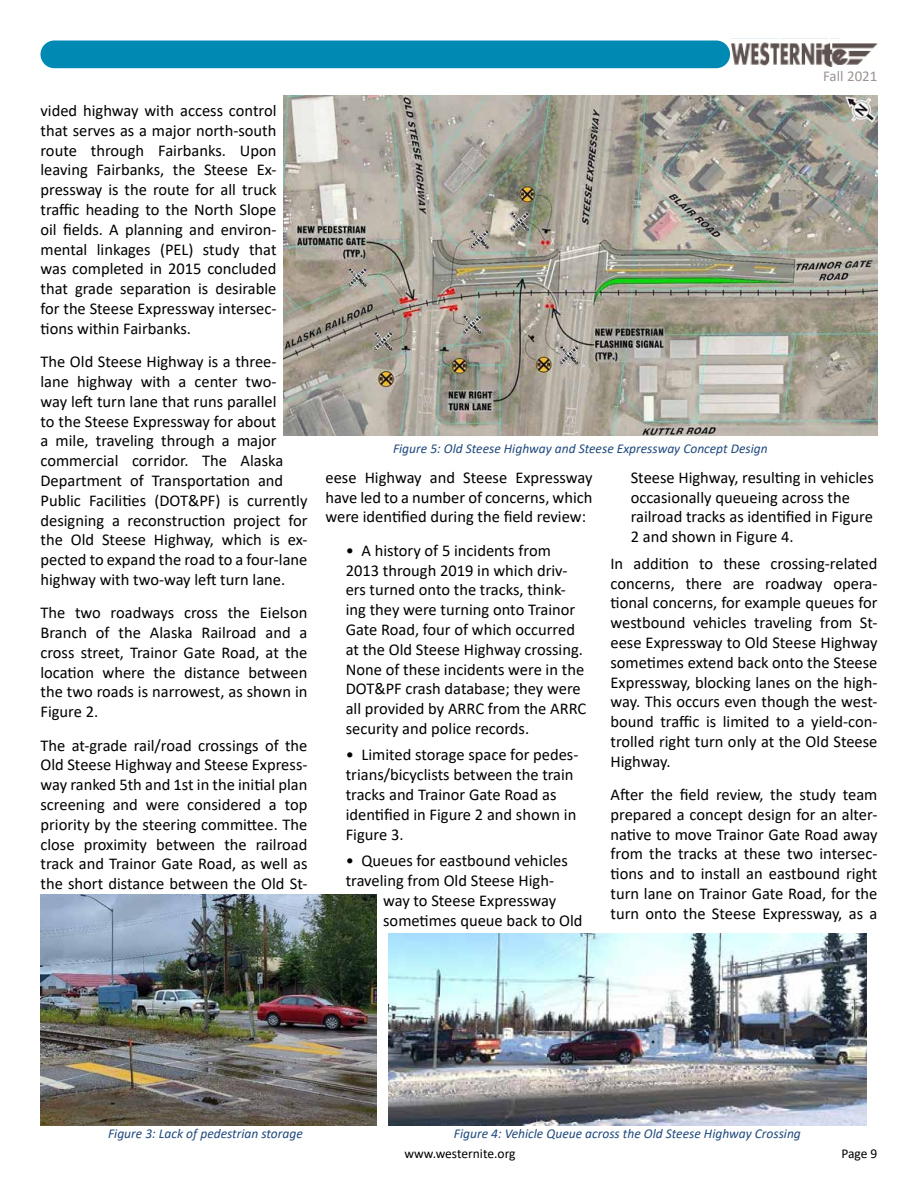
<style>
.page{position:relative;width:918px;height:1188px;background:#fff}
.page>*{position:absolute;margin:0;border:0;box-sizing:border-box;transform-origin:0 0}
.t1{font:16.5px/19.8px "Calibri";color:#000;text-align:justify}
.t2{font:15px "Calibri";color:#9d9493}
.t3{font:italic 13.5px "Calibri";color:#1f497d}
.t4{font:13.5px "Calibri";color:#000}
</style>
<div class="page">
<div style="left:41px;top:40px;width:689px;height:28px;background:#008ab3;border-radius:14px"></div>
<img style="left:732px;top:42px;width:146px;height:25px">
<img style="left:41px;top:895px;width:335px;height:231px">
<img style="left:284px;top:95px;width:594px;height:341px">
<img style="left:389px;top:933px;width:477px;height:193px">
<p class="t1" style="left:40px;top:100px;width:238px">vided highway with access control that serves as a major north-south route through Fairbanks. Upon leaving Fairbanks, the Steese Ex&shy;pressway is the route for all truck traffic heading to the North Slope oil fields. A planning and environ&shy;mental linkages (PEL) study that was completed in 2015 concluded that grade separation is desirable for the Steese Expressway intersec&shy;tions within Fairbanks.</p>
<p class="t1" style="left:40px;top:351px;width:269px;text-align:left">The Old Steese Highway is a three&shy;lane highway with a center two-<br>way left turn lane that runs parallel<br>to the Steese Expressway for about<br>a mile, traveling through a major commercial corridor. The Alaska Department of Transportation and Public Facilities (DOT&amp;PF) is currently designing a reconstruction project for the Old Steese Highway, which is ex&shy;pected to expand the road to a four-lane highway with two-way left turn lane.</p>
<p class="t1" style="left:40px;top:602px;width:269px">The two roadways cross the Eielson Branch of the Alaska Railroad and a cross street, Trainor Gate Road, at the location where the distance between the two roads is narrowest, as shown in Figure 2.</p>
<p class="t1" style="left:40px;top:735px;width:269px">The at-grade rail/road crossings of the Old Steese Highway and Steese Express&shy;way ranked 5th and 1st in the initial plan screening and were considered a top priority by the steering committee. The close proximity between the railroad track and Trainor Gate Road, as well as the short distance between the Old St-</p>
<p class="t2" style="left:823px;top:66px;width:56px">Fall 2021</p>
<p class="t3" style="left:393px;top:439px;width:376px">Figure 5: Old Steese Highway and Steese Expressway Concept Design</p>
<p class="t1" style="left:326px;top:467px;width:269px">eese Highway and Steese Expressway have led to a number of concerns, which were identified during the field review:</p>
<p class="t1" style="left:346px;top:540px;width:242px;text-align:left">• A history of 5 incidents from<br>2013 through 2019 in which driv&shy;ers turned onto the tracks, think&shy;ing they were turning onto Trainor<br>Gate Road, four of which occurred at the Old Steese Highway crossing.<br>None of these incidents were in the<br>DOT&amp;PF crash database; they were all provided by ARRC from the ARRC security and police records.</p>
<p class="t1" style="left:346px;top:745px;width:234px;text-align:left">• Limited storage space for pedes&shy;trians/bicyclists between the train tracks and Trainor Gate Road as identified in Figure 2 and shown in<br>Figure 3.</p>
<p class="t1" style="left:346px;top:850px;width:224px">• Queues for eastbound vehicles</p>
<p class="t1" style="left:346px;top:870px;width:210px">traveling from Old Steese High-</p>
<p class="t1" style="left:383px;top:890px;width:175px">way to Steese Expressway</p>
<p class="t1" style="left:383px;top:910px;width:201px">sometimes queue back to Old</p>
<p class="t1" style="left:631px;top:467px;width:245px;text-align:left">Steese Highway, resulting in vehicles occasionally queueing across the railroad tracks as identified in Figure 2 and shown in Figure 4.</p>
<p class="t1" style="left:610px;top:553px;width:269px">In addition to these crossing-related concerns, there are roadway opera&shy;tional concerns, for example queues for westbound vehicles traveling from St&shy;eese Expressway to Old Steese Highway sometimes extend back onto the Steese Expressway, blocking lanes on the high&shy;way. This occurs even though the west&shy;bound traffic is limited to a yield-con&shy;trolled right turn only at the Old Steese Highway.</p>
<p class="t1" style="left:610px;top:784px;width:269px">After the field review, the study team prepared a concept design for an alter&shy;native to move Trainor Gate Road away from the tracks at these two intersec&shy;tions and to install an eastbound right turn lane on Trainor Gate Road, for the turn onto the Steese Expressway, as a</p>
<p class="t3" style="left:108px;top:1124px;width:196px">Figure 3: Lack of pedestrian storage</p>
<p class="t3" style="left:454px;top:1124px;width:348px">Figure 4: Vehicle Queue across the Old Steese Highway Crossing</p>
<p class="t4" style="left:405px;top:1144px;width:113px">www.westernite.org</p>
<p class="t4" style="left:841px;top:1144px;width:38px">Page 9</p>
</div>
